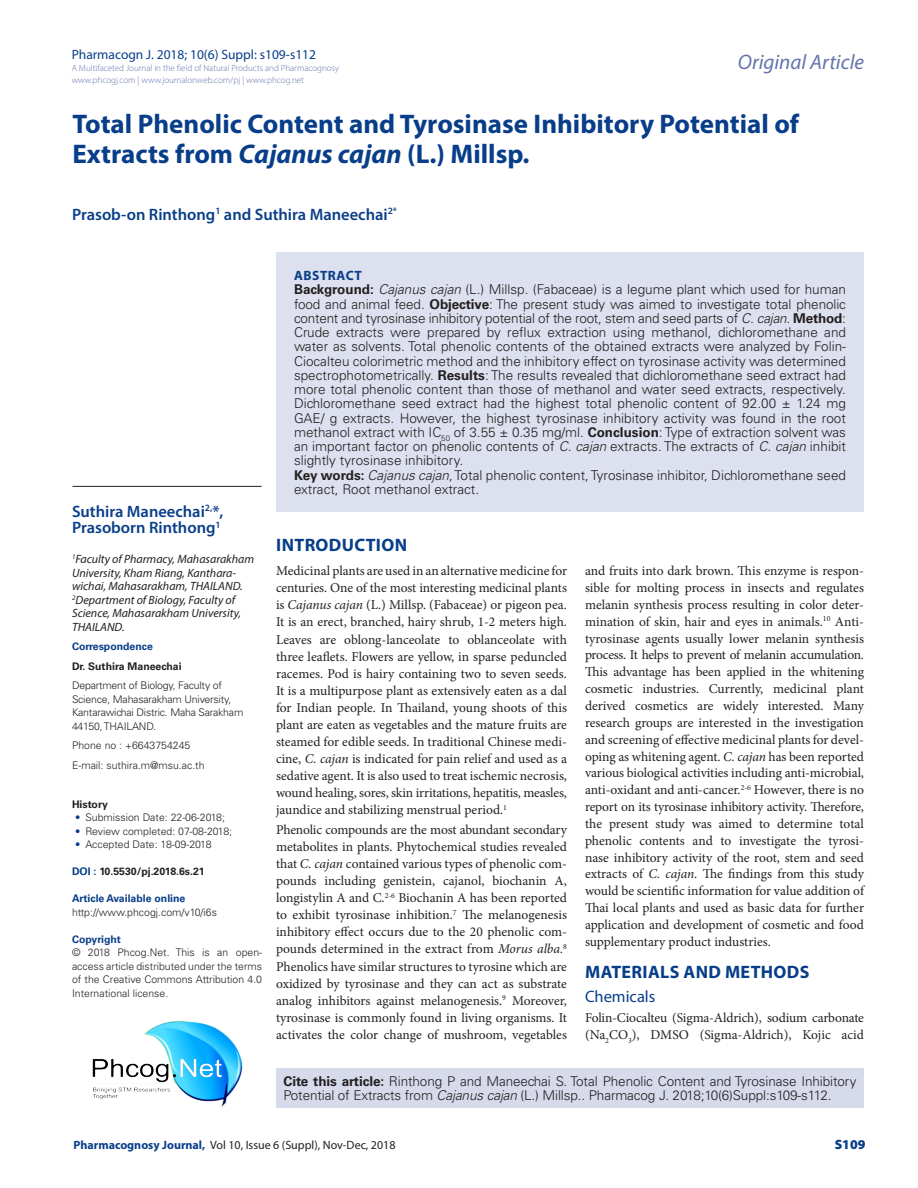
<style>
.page{position:relative;width:918px;height:1188px;background:#fff}
.page>*{position:absolute;margin:0;border:0;box-sizing:border-box;transform-origin:0 0}
.CT{font:700 27px/30px "Myriad Pro";color:#083e89}
.t1{font:italic 21px "Myriad Pro";color:#6473ac}
._1_HD{font:700 18px "Myriad Pro";letter-spacing:.02em;color:#083e89}
.CA{font:600 16.5px/16.5px "Myriad Pro";color:#083e89}
._2_HD{font:16.5px "Myriad Pro";color:#083e89}
.TXT{font:13.5px/17.1px "Minion Pro";letter-spacing:-.005em;color:#231f20;text-align:justify}
.ABS_TXT{font:300 13.5px/14.2px "Univers LT Std";color:#231f20}
.t2{font:13.5px "Myriad Pro";color:#083e89}
.ABS_HD{font:700 13.5px "Myriad Pro";letter-spacing:.04em;color:#083e89}
.RRH{font:900 13.5px "Myriad Pro";color:#083e89}
.CA_Aff{font:italic 12px/13.5px "Myriad Pro";color:#231f20}
.RRH-2{font:12px "Myriad Pro";color:#231f20}
.ABS_AU_ADD{font:300 10.5px/13.5px "Univers LT Std";color:#231f20;text-align:justify}
.ABS_AU_ADD-2{font:300 10.5px/13.5px "Univers LT Std";letter-spacing:-.02em;color:#231f20}
.ABS_AU_ADD-3{font:700 10.5px "Univers LT Std";color:#231f20}
.ABS_AU_ADD-4{font:700 10.5px "Univers LT Std";color:#083e89}
.ABS_TXT-2{font:700 10.5px "Univers LT Std";color:#083e89}
.t3{font:300 9px/12px "Myriad Pro";color:#6473ac}
.s1{font-style:italic}
.s2{color:#083e89}
.s3{font-weight:700}
.s4{font-weight:700;color:#083e89}
</style>
<div class="page">
<div style="left:276px;top:252px;width:588px;height:260px;background:#dde0ee"></div>
<hr style="left:73px;top:486px;width:189px;height:1px;background:#231f20">
<div style="left:276px;top:1069px;width:588px;height:39px;background:#d6daeb"></div>
<img style="left:92px;top:1020px;width:150px;height:88px">
<p class="t2" style="left:72px;top:46px;width:246px">Pharmacogn J. 2018; 10(6) Suppl: s109-s112</p>
<p class="t3" style="left:72px;top:62px;width:269px">A Multifaceted Journal in the field of Natural Products and Pharmacognosy www.phcogj.com | www.journalonweb.com/pj | www.phcog.net</p>
<h2 class="t1" style="left:738px;top:49px;width:128px">Original Article</h2>
<p class="CT" style="left:73px;top:108px;width:728px">Total Phenolic Content and Tyrosinase Inhibitory Potential of<br>Extracts from <span class="s1">Cajanus cajan</span> (L.) Millsp.</p>
<p class="CA" style="left:72px;top:205px;width:327px">Prasob-on Rinthong<sup>1</sup> and Suthira Maneechai<sup>2*</sup></p>
<p class="CA" style="left:72px;top:502px;width:153px">Suthira Maneechai<sup>2,</sup>*,<br>Prasoborn Rinthong<sup>1</sup></p>
<p class="CA_Aff" style="left:72px;top:552px;width:184px"><sup>1</sup>Faculty of Pharmacy, Mahasarakham<br>University, Kham Riang, Kanthara&shy;wichai, Mahasarakham, THAILAND.</p>
<p class="CA_Aff" style="left:72px;top:593px;width:171px"><sup>2</sup>Department of Biology, Faculty of<br>Science, Mahasarakham University,<br>THAILAND.</p>
<p class="ABS_TXT-2" style="left:72px;top:640px;width:82px">Correspondence</p>
<p class="ABS_AU_ADD-3" style="left:72px;top:660px;width:111px">Dr. Suthira Maneechai</p>
<p class="ABS_AU_ADD-2" style="left:72px;top:679px;width:173px">Department of Biology, Faculty of<br>Science, Mahasarakham University,<br>Kantarawichai Distric. Maha Sarakham<br>44150, THAILAND.</p>
<p class="ABS_AU_ADD" style="left:72px;top:739px;width:120px">Phone no : +6643754245</p>
<p class="ABS_AU_ADD" style="left:72px;top:758px;width:134px">E-mail: suthira.m@msu.ac.th</p>
<p class="ABS_AU_ADD-3" style="left:72px;top:798px;width:37px">History</p>
<p class="ABS_AU_ADD" style="left:75px;top:811px;width:151px"><span class="s2">•</span> Submission Date: 22-06-2018;</p>
<p class="ABS_AU_ADD" style="left:75px;top:824px;width:159px"><span class="s2">•</span> Review completed: 07-08-2018;</p>
<p class="ABS_AU_ADD" style="left:75px;top:838px;width:138px"><span class="s2">•</span> Accepted Date: 18-09-2018</p>
<p class="ABS_AU_ADD-3" style="left:72px;top:865px;width:134px"><span class="s2">DOI :</span> 10.5530/pj.2018.6s.21</p>
<p class="ABS_AU_ADD-4" style="left:72px;top:892px;width:115px">Article Available online</p>
<p class="ABS_AU_ADD" style="left:72px;top:905px;width:146px">http://www.phcogj.com/v10/i6s</p>
<p class="ABS_AU_ADD-4" style="left:72px;top:933px;width:50px">Copyright</p>
<p class="ABS_AU_ADD" style="left:72px;top:946px;width:192px">© 2018 Phcog.Net. This is an open&shy;access article distributed under the terms of the Creative Commons Attribution 4.0<br>International license<span class="s2">.</span></p>
<p class="ABS_HD" style="left:294px;top:267px;width:69px">ABSTRACT</p>
<p class="ABS_TXT" style="left:294px;top:283px;width:554px;text-align:justify"><span class="s3">Background:</span> <span class="s1">Cajanus cajan</span> (L.) Millsp. (Fabaceae) is a legume plant which used for human food and animal feed. <span class="s3">Objective</span>: The present study was aimed to investigate total phenolic content and tyrosinase inhibitory potential of the root, stem and seed parts of <span class="s1">C. cajan</span>. <span class="s3">Method</span>:<br>Crude extracts were prepared by reflux extraction using methanol, dichloromethane and water as solvents. Total phenolic contents of the obtained extracts were analyzed by Folin-Ciocalteu colorimetric method and the inhibitory effect on tyrosinase activity was determined spectrophotometrically. <span class="s3">Results</span>: The results revealed that dichloromethane seed extract had more total phenolic content than those of methanol and water seed extracts, respectively.<br>Dichloromethane seed extract had the highest total phenolic content of 92.00 ± 1.24 mg GAE/ g extracts. However, the highest tyrosinase inhibitory activity was found in the root methanol extract with IC<sub>50</sub> of 3.55 ± 0.35 mg/ml. <span class="s3">Conclusion</span>: Type of extraction solvent was an important factor on phenolic contents of <span class="s1">C. cajan</span> extracts. The extracts of <span class="s1">C. cajan</span> inhibit slightly tyrosinase inhibitory.</p>
<p class="ABS_TXT" style="left:294px;top:468px;width:554px"><span class="s3">Key words:</span> <span class="s1">Cajanus cajan</span>, Total phenolic content, Tyrosinase inhibitor, Dichloromethane seed extract, Root methanol extract.</p>
<p class="_1_HD" style="left:276px;top:533px;width:132px">INTRODUCTION</p>
<p class="TXT" style="left:276px;top:563px;width:293px">Medicinal plants are used in an alternative medicine for centuries. One of the most interesting medicinal plants is <span class="s1">Cajanus cajan</span> (L.) Millsp. (Fabaceae) or pigeon pea.<br>It is an erect, branched, hairy shrub, 1-2 meters high.<br>Leaves are oblong-lanceolate to oblanceolate with three leaflets. Flowers are yellow, in sparse peduncled racemes. Pod is hairy containing two to seven seeds.<br>It is a multipurpose plant as extensively eaten as a dal for Indian people. In Thailand, young shoots of this plant are eaten as vegetables and the mature fruits are steamed for edible seeds. In traditional Chinese medi&shy;cine, <span class="s1">C. cajan</span> is indicated for pain relief and used as a sedative agent. It is also used to treat ischemic necrosis, wound healing, sores, skin irritations, hepatitis, measles, jaundice and stabilizing menstrual period.<sup>1</sup></p>
<p class="TXT" style="left:276px;top:821px;width:293px">Phenolic compounds are the most abundant secondary metabolites in plants. Phytochemical studies revealed that <span class="s1">C. cajan</span> contained various types of phenolic com&shy;pounds including genistein, cajanol, biochanin A, longistylin A and C.<sup>2-6</sup> Biochanin A has been reported to exhibit tyrosinase inhibition.<sup>7</sup> The melanogenesis inhibitory effect occurs due to the 20 phenolic com&shy;pounds determined in the extract from <span class="s1">Morus alba.</span><sup>8<br></sup>Phenolics have similar structures to tyrosine which are oxidized by tyrosinase and they can act as substrate analog inhibitors against melanogenesis.<sup>9</sup> Moreover, tyrosinase is commonly found in living organisms. It activates the color change of mushroom, vegetables</p>
<p class="TXT" style="left:585px;top:563px;width:281px">and fruits into dark brown. This enzyme is respon&shy;sible for molting process in insects and regulates melanin synthesis process resulting in color deter&shy;mination of skin, hair and eyes in animals.<sup>10</sup> Anti&shy;tyrosinase agents usually lower melanin synthesis process. It helps to prevent of melanin accumulation.<br>This advantage has been applied in the whitening cosmetic industries. Currently, medicinal plant derived cosmetics are widely interested. Many research groups are interested in the investigation and screening of effective medicinal plants for devel&shy;oping as whitening agent. <span class="s1">C. cajan</span> has been reported various biological activities including anti-microbial, anti-oxidant and anti-cancer.<sup>2-6</sup> However, there is no report on its tyrosinase inhibitory activity. Therefore, the present study was aimed to determine total phenolic contents and to investigate the tyrosi&shy;nase inhibitory activity of the root, stem and seed extracts of <span class="s1">C. cajan</span>. The findings from this study would be scientific information for value addition of Thai local plants and used as basic data for further application and development of cosmetic and food supplementary product industries.</p>
<p class="_1_HD" style="left:585px;top:960px;width:226px">MATERIALS AND METHODS</p>
<p class="_2_HD" style="left:585px;top:986px;width:72px">Chemicals</p>
<p class="TXT" style="left:585px;top:1009px;width:280px">Folin-Ciocalteu (Sigma-Aldrich), sodium carbonate (Na<sub>2</sub>CO<sub>3</sub>), DMSO (Sigma-Aldrich), Kojic acid</p>
<p class="ABS_TXT" style="left:284px;top:1074px;width:575px"><span class="s3">Cite this article:</span> Rinthong P and Maneechai S. Total Phenolic Content and Tyrosinase Inhibitory<br>Potential of Extracts from <span class="s1">Cajanus cajan</span> (L.) Millsp.. Pharmacog J. 2018;10(6)Suppl:s109-s112.</p>
<p class="RRH-2" style="left:74px;top:1138px;width:324px"><span class="s4">Pharmacognosy Journal,</span> Vol 10, Issue 6 (Suppl), Nov-Dec, 2018</p>
<p class="RRH" style="left:835px;top:1136px;width:32px">S109</p>
</div>
